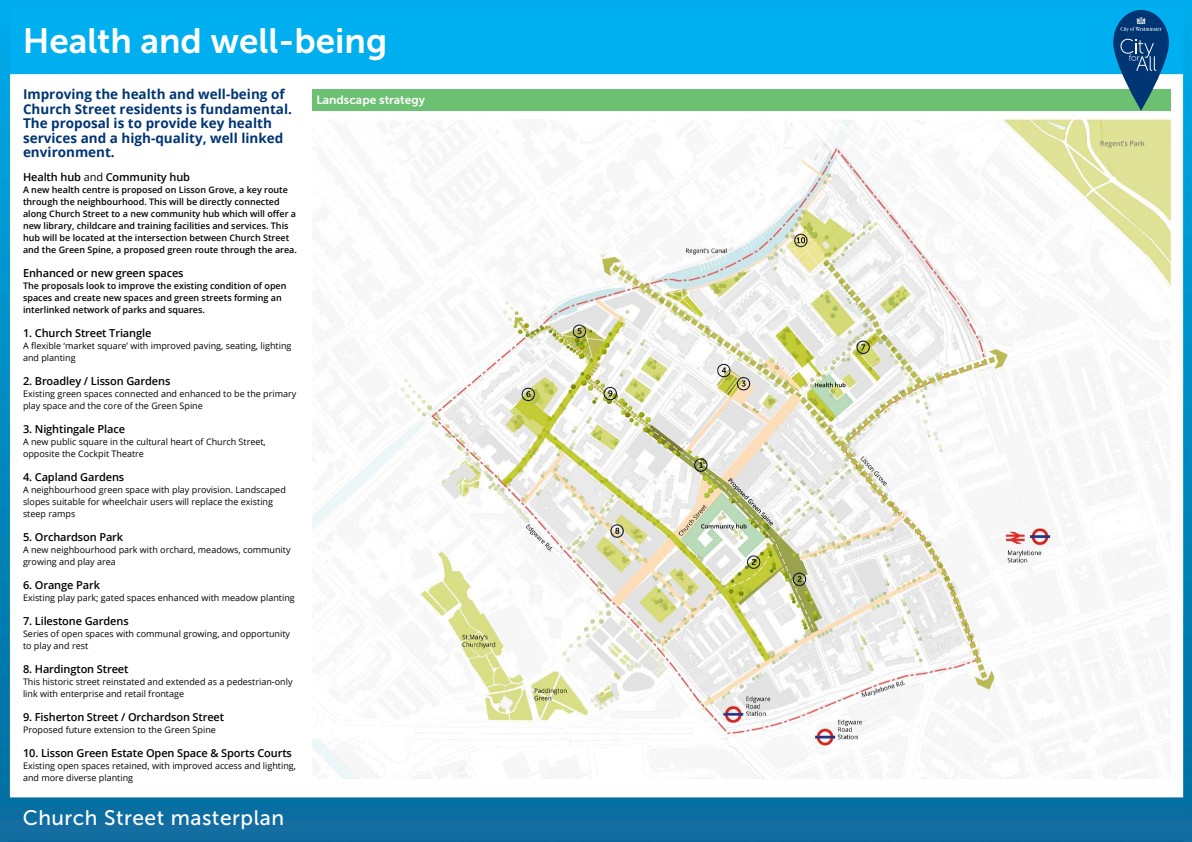
<style>
.page{position:relative;width:1192px;height:842px;background:#fff}
.page>*{position:absolute;margin:0;border:0;box-sizing:border-box;transform-origin:0 0}
.t1{font:35px "Museo Sans 700";color:#fff}
.t2{font:21px "Museo Sans 500";letter-spacing:.025em;color:#fff}
.t3{font:700 13.5px/14.5px "Open Sans";color:#003573}
.t4{font:12px "Museo Sans 700";color:#fff}
.t5{font:600 11px "Open Sans";letter-spacing:-.01em;color:#000}
.t6{font:9px/12px "Open Sans";color:#000}
.t7{font:600 9px/12px "Open Sans";color:#000}
.s1{font-weight:400}
</style>
<div class="page">
<img style="left:0;top:0;width:1192px;height:842px">
<div style="left:312px;top:89px;width:859px;height:22px;background:#6cc071"></div>
<svg style="left:1113px;top:10px;width:56px;height:101px"></svg>
<h1 class="t1" style="left:23px;top:22px;width:366px">Health and well-being</h1>
<h3 class="t3" style="left:23px;top:87px;width:271px">Improving the health and well-being of Church Street residents is fundamental.<br>The proposal is to provide key health services and a high-quality, well linked environment.</h3>
<p class="t5" style="left:23px;top:169px;width:169px">Health hub <span class="s1">and</span> Community hub</p>
<p class="t7" style="left:23px;top:184px;width:275px">A new health centre is proposed on Lisson Grove, a key route through the neighbourhood. This will be directly connected along Church Street to a new community hub which will offer a new library, childcare and training facilities and services. This hub will be located at the intersection between Church Street and the Green Spine, a proposed green route through the area.</p>
<p class="t5" style="left:23px;top:265px;width:162px">Enhanced or new green spaces</p>
<p class="t7" style="left:23px;top:280px;width:265px">The proposals look to improve the existing condition of open spaces and create new spaces and green streets forming an interlinked network of parks and squares.</p>
<p class="t5" style="left:23px;top:325px;width:130px">1. Church Street Triangle</p>
<p class="t6" style="left:23px;top:339px;width:270px">A flexible ‘market square’ with improved paving, seating, lighting and planting</p>
<p class="t5" style="left:23px;top:373px;width:149px">2. Broadley / Lisson Gardens</p>
<p class="t6" style="left:23px;top:387px;width:275px">Existing green spaces connected and enhanced to be the primary play space and the core of the Green Spine</p>
<p class="t5" style="left:23px;top:421px;width:103px">3. Nightingale Place</p>
<p class="t6" style="left:23px;top:435px;width:244px">A new public square in the cultural heart of Church Street, opposite the Cockpit Theatre</p>
<p class="t5" style="left:23px;top:469px;width:103px">4. Capland Gardens</p>
<p class="t6" style="left:23px;top:483px;width:264px">A neighbourhood green space with play provision. Landscaped slopes suitable for wheelchair users will replace the existing steep ramps</p>
<p class="t5" style="left:23px;top:529px;width:102px">5. Orchardson Park</p>
<p class="t6" style="left:23px;top:543px;width:269px">A new neighbourhood park with orchard, meadows, community growing and play area</p>
<p class="t5" style="left:23px;top:577px;width:78px">6. Orange Park</p>
<p class="t6" style="left:23px;top:591px;width:273px">Existing play park; gated spaces enhanced with meadow planting</p>
<p class="t5" style="left:23px;top:613px;width:107px">7. Lilestone Gardens</p>
<p class="t6" style="left:23px;top:627px;width:269px">Series of open spaces with communal growing, and opportunity to play and rest</p>
<p class="t5" style="left:23px;top:661px;width:107px">8. Hardington Street</p>
<p class="t6" style="left:23px;top:675px;width:271px">This historic street reinstated and extended as a pedestrian-only link with enterprise and retail frontage</p>
<p class="t5" style="left:23px;top:709px;width:203px">9. Fisherton Street / Orchardson Street</p>
<p class="t6" style="left:23px;top:723px;width:194px">Proposed future extension to the Green Spine</p>
<p class="t5" style="left:23px;top:745px;width:270px">10. Lisson Green Estate Open Space &amp; Sports Courts</p>
<p class="t6" style="left:23px;top:759px;width:275px">Existing open spaces retained, with improved access and lighting, and more diverse planting</p>
<h2 class="t2" style="left:23px;top:806px;width:263px">Church Street masterplan</h2>
<h3 class="t4" style="left:316px;top:93px;width:110px">Landscape strategy</h3>
</div>
